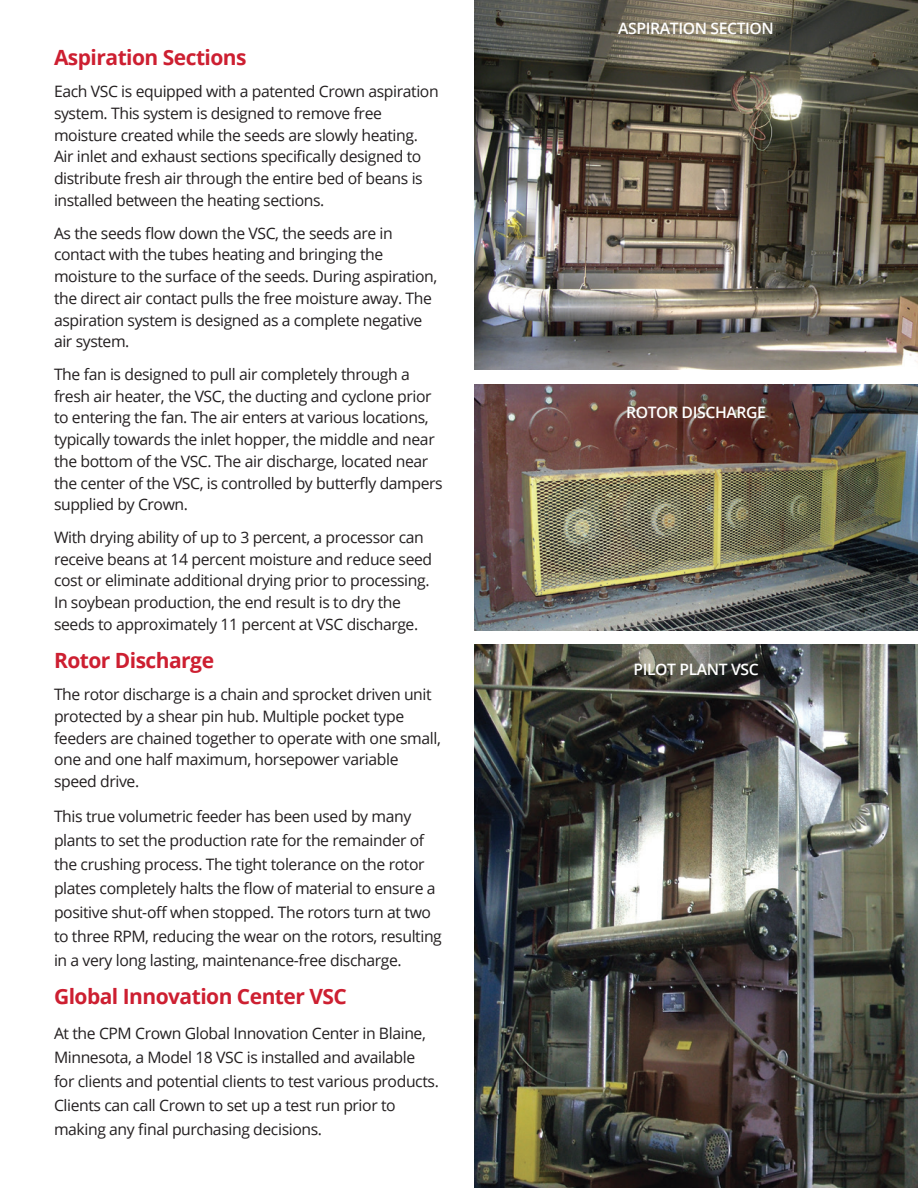
<style>
.page{position:relative;width:918px;height:1188px;background:#fff}
.page>*{position:absolute;margin:0;border:0;box-sizing:border-box;transform-origin:0 0}
.t1{font:700 21px "Open Sans";letter-spacing:-.025em;color:#cd1f31}
.t2{font:15.75px/21.8px "Open Sans";letter-spacing:-.025em;color:#231f20}
.t3{font:600 15.75px "Open Sans";letter-spacing:-.025em;color:#fff}
</style>
<div class="page">
<img style="left:475px;top:384px;width:443px;height:247px">
<img style="left:475px;top:645px;width:443px;height:543px">
<img style="left:475px;top:0;width:443px;height:369px">
<h1 class="t1" style="left:54px;top:42px;width:194px">Aspiration Sections</h1>
<p class="t2" style="left:54px;top:80px;width:386px">Each VSC is equipped with a patented Crown aspiration system. This system is designed to remove free moisture created while the seeds are slowly heating.<br>Air inlet and exhaust sections specifically designed to distribute fresh air through the entire bed of beans is installed between the heating sections.</p>
<p class="t2" style="left:54px;top:222px;width:385px">As the seeds flow down the VSC, the seeds are in contact with the tubes heating and bringing the moisture to the surface of the seeds. During aspiration, the direct air contact pulls the free moisture away. The aspiration system is designed as a complete negative air system.</p>
<p class="t2" style="left:54px;top:363px;width:390px">The fan is designed to pull air completely through a fresh air heater, the VSC, the ducting and cyclone prior to entering the fan. The air enters at various locations, typically towards the inlet hopper, the middle and near the bottom of the VSC. The air discharge, located near the center of the VSC, is controlled by butterfly dampers supplied by Crown.</p>
<p class="t2" style="left:54px;top:526px;width:380px">With drying ability of up to 3 percent, a processor can receive beans at 14 percent moisture and reduce seed cost or eliminate additional drying prior to processing.<br>In soybean production, the end result is to dry the seeds to approximately 11 percent at VSC discharge.</p>
<h1 class="t1" style="left:54px;top:645px;width:162px">Rotor Discharge</h1>
<p class="t2" style="left:54px;top:683px;width:388px">The rotor discharge is a chain and sprocket driven unit protected by a shear pin hub. Multiple pocket type feeders are chained together to operate with one small, one and one half maximum, horsepower variable speed drive.</p>
<p class="t2" style="left:54px;top:804px;width:389px;line-height:24px">This true volumetric feeder has been used by many plants to set the production rate for the remainder of the crushing process. The tight tolerance on the rotor plates completely halts the flow of material to ensure a positive shut-off when stopped. The rotors turn at two to three RPM, reducing the wear on the rotors, resulting in a very long lasting, maintenance-free discharge.</p>
<h1 class="t1" style="left:54px;top:981px;width:294px">Global Innovation Center VSC</h1>
<p class="t2" style="left:54px;top:1020px;width:386px;line-height:24px">At the CPM Crown Global Innovation Center in Blaine, Minnesota, a Model 18 VSC is installed and available for clients and potential clients to test various products.<br>Clients can call Crown to set up a test run prior to making any final purchasing decisions.</p>
<p class="t3" style="left:618px;top:17px;width:157px">ASPIRATION SECTION</p>
<p class="t3" style="left:626px;top:402px;width:141px">ROTOR DISCHARGE</p>
<p class="t3" style="left:633px;top:659px;width:127px">PILOT PLANT VSC</p>
</div>
